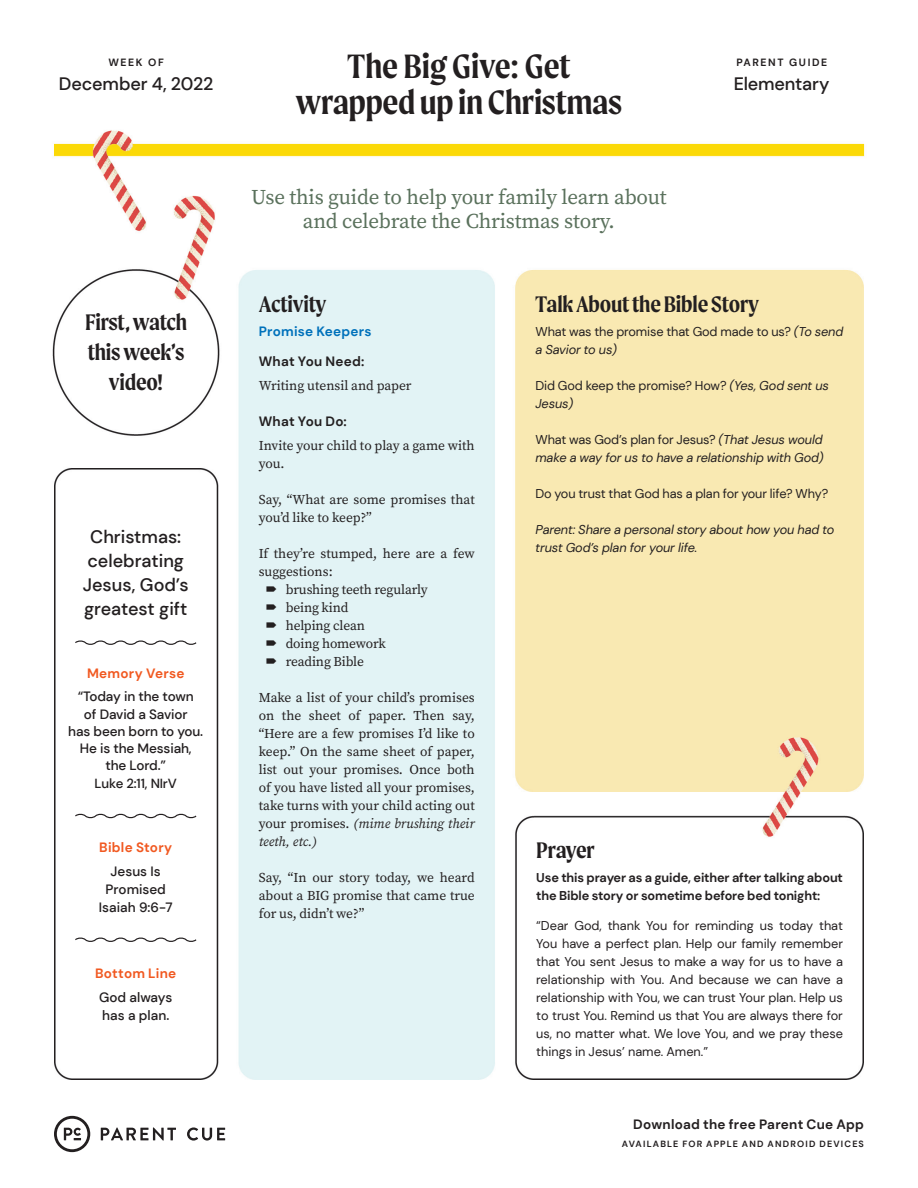
<style>
.page{position:relative;width:918px;height:1188px;background:#fff}
.page>*{position:absolute;margin:0;border:0;box-sizing:border-box;transform-origin:0 0}
.t1{font:600 36px/36px "Moret";letter-spacing:-.01em;color:#231f20;text-align:center}
.t2{font:600 24px/30px "Moret";letter-spacing:-.01em;color:#231f20;text-align:center}
.t3{font:21px/24px "Source Serif Pro";letter-spacing:-.01em;color:#5a715c;text-align:center}
.t4{font:500 18px/24px "DM Sans";color:#231f20;text-align:center}
.t5{font:13.5px/18px "Source Serif Pro";color:#231f20}
.t6{font:500 13.5px/17.2px "DM Sans";letter-spacing:-.01em;color:#231f20;text-align:center}
.t7{font:700 13.5px "DM Sans";letter-spacing:.015em;color:#231f20}
.t8{font:700 13.5px "DM Sans";letter-spacing:.02em;color:#f15921}
.t9{font:700 13.5px "DM Sans";letter-spacing:.015em;color:#0071bb}
.t10{font:500 13.2px "DM Sans";letter-spacing:-.01em;color:#231f20}
.t11{font:12.75px/18px "DM Sans";letter-spacing:-.01em;color:#231f20}
.t12{font:italic 12.75px/18px "DM Sans";letter-spacing:-.01em;color:#231f20}
.t13{font:700 12.75px/18px "DM Sans";letter-spacing:-.01em;color:#231f20}
.t14{font:700 10.5px "DM Sans";letter-spacing:.15em;color:#231f20}
.t15{font:700 9px "DM Sans";letter-spacing:.13em;color:#231f20}
.s1{font-style:italic}
.s2{font-style:normal}
</style>
<div class="page">
<img style="left:52px;top:130px;width:813px;height:1023px">
<svg style="left:74px;top:639px;width:124px;height:8px"></svg>
<svg style="left:74px;top:812px;width:124px;height:8px"></svg>
<svg style="left:74px;top:936px;width:124px;height:8px"></svg>
<svg style="left:101px;top:1127px;width:75px;height:14px"></svg>
<svg style="left:187px;top:1127px;width:38px;height:14px"></svg>
<svg style="left:54px;top:1116px;width:36px;height:36px"></svg>
<svg style="left:267px;top:586px;width:9px;height:6px"></svg>
<svg style="left:267px;top:604px;width:9px;height:6px"></svg>
<svg style="left:267px;top:622px;width:9px;height:6px"></svg>
<svg style="left:267px;top:640px;width:9px;height:6px"></svg>
<svg style="left:267px;top:658px;width:9px;height:6px"></svg>
<p class="t14" style="left:108px;top:56px;width:57px">WEEK OF</p>
<h3 class="t4" style="left:59px;top:72px;width:156px">December 4, 2022</h3>
<h2 class="t2" style="left:85px;top:307px;width:104px">First, watch this week’s video!</h2>
<h3 class="t4" style="left:83px;top:525px;width:107px">Christmas: celebrating<br>Jesus, God’s greatest gift</h3>
<p class="t8" style="left:87px;top:665px;width:99px">Memory Verse</p>
<p class="t6" style="left:68px;top:688px;width:136px">“Today in the town<br>of David a Savior<br>has been born to you.<br>He is the Messiah, the Lord.”</p>
<p class="t10" style="left:95px;top:775px;width:84px">Luke 2:11, NIrV</p>
<p class="t8" style="left:99px;top:839px;width:75px">Bible Story</p>
<p class="t6" style="left:99px;top:862px;width:75px;line-height:18px">Jesus Is<br>Promised<br>Isaiah 9:6-7</p>
<p class="t8" style="left:95px;top:965px;width:83px">Bottom Line</p>
<p class="t6" style="left:99px;top:988px;width:75px;line-height:18px;text-align:left">God always has a plan.</p>
<h1 class="t1" style="left:296px;top:48px;width:328px">The Big Give: Get wrapped up in Christmas</h1>
<h3 class="t3" style="left:251px;top:185px;width:417px">Use this guide to help your family learn about and celebrate the Christmas story.</h3>
<p class="t14" style="left:736px;top:56px;width:92px">PARENT GUIDE</p>
<h3 class="t4" style="left:734px;top:72px;width:97px">Elementary</h3>
<h2 class="t2" style="left:259px;top:289px;width:69px">Activity</h2>
<p class="t9" style="left:259px;top:323px;width:114px">Promise Keepers</p>
<p class="t7" style="left:259px;top:353px;width:107px">What You Need:</p>
<p class="t5" style="left:259px;top:376px;width:154px">Writing utensil and paper</p>
<p class="t7" style="left:259px;top:413px;width:90px">What You Do:</p>
<p class="t5" style="left:259px;top:437px;width:217px">Invite your child to play a game with you.</p>
<p class="t5" style="left:259px;top:490px;width:217px">Say, “What are some promises that you’d like to keep?”</p>
<p class="t5" style="left:259px;top:544px;width:217px">If they’re stumped, here are a few</p>
<p class="t5" style="left:259px;top:562px;width:75px">suggestions:</p>
<p class="t5" style="left:286px;top:580px;width:144px">brushing teeth regularly</p>
<p class="t5" style="left:286px;top:598px;width:64px">being kind</p>
<p class="t5" style="left:286px;top:616px;width:81px">helping clean</p>
<p class="t5" style="left:286px;top:634px;width:102px">doing homework</p>
<p class="t5" style="left:286px;top:652px;width:80px">reading Bible</p>
<p class="t5" style="left:259px;top:688px;width:218px;text-align:justify">Make a list of your child’s promises on the sheet of paper. Then say, “Here are a few promises I’d like to keep.” On the same sheet of paper, list out your promises. Once both of you have listed all your promises, take turns with your child acting out your promises. <span class="s1">(mime brushing their teeth, etc.)</span></p>
<p class="t5" style="left:259px;top:868px;width:218px;text-align:justify">Say, “In our story today, we heard about a BIG promise that came true for us, didn’t we?”</p>
<h2 class="t2" style="left:536px;top:289px;width:225px">Talk About the Bible Story</h2>
<p class="t11" style="left:536px;top:322px;width:309px">What was the promise that God made to us? <span class="s1">(To send a Savior to us)</span></p>
<p class="t11" style="left:536px;top:377px;width:295px">Did God keep the promise? How? <span class="s1">(Yes, God sent us<br>Jesus)</span></p>
<p class="t12" style="left:536px;top:431px;width:290px"><span class="s2">What was God’s plan for Jesus?</span> (That Jesus would make a way for us to have a relationship with God)</p>
<p class="t11" style="left:536px;top:485px;width:294px">Do you trust that God has a plan for your life? Why?</p>
<p class="t12" style="left:536px;top:521px;width:300px">Parent: Share a personal story about how you had to trust God’s plan for your life.</p>
<h2 class="t2" style="left:536px;top:835px;width:60px">Prayer</h2>
<p class="t13" style="left:536px;top:869px;width:308px">Use this prayer as a guide, either after talking about the Bible story or sometime before bed tonight:</p>
<p class="t11" style="left:536px;top:917px;width:308px;text-align:justify">“Dear God, thank You for reminding us today that You have a perfect plan. Help our family remember that You sent Jesus to make a way for us to have a relationship with You. And because we can have a relationship with You, we can trust Your plan. Help us to trust You. Remind us that You are always there for us, no matter what. We love You, and we pray these things in Jesus’ name. Amen.”</p>
<p class="t7" style="left:633px;top:1116px;width:232px">Download the free Parent Cue App</p>
<p class="t15" style="left:622px;top:1138px;width:244px">AVAILABLE FOR APPLE AND ANDROID DEVICES</p>
</div>
